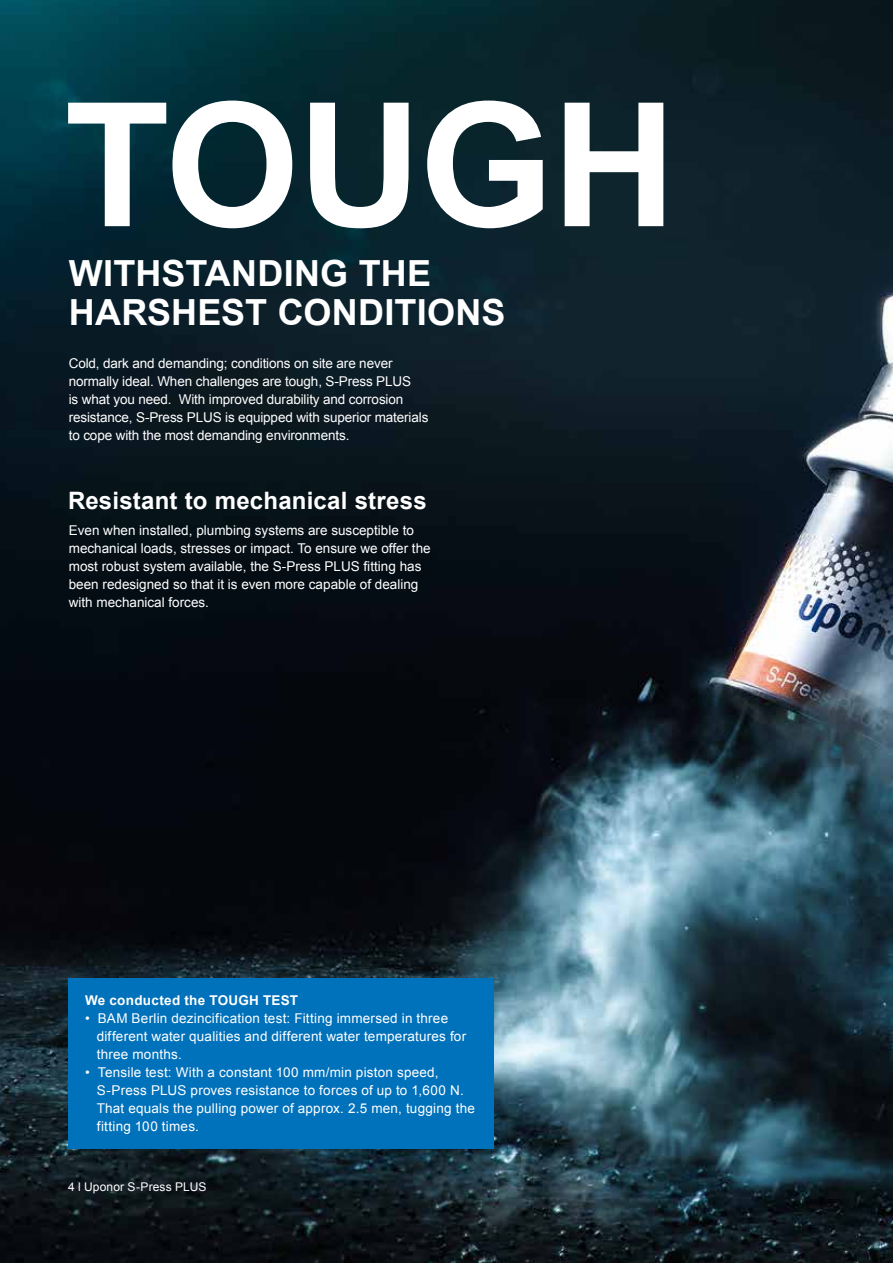
<style>
.page{position:relative;width:893px;height:1263px;background:#fff}
.page>*{position:absolute;margin:0;border:0;box-sizing:border-box;transform-origin:0 0}
.t1{font:700 172.5px "Arial";letter-spacing:-.015em;color:#fff}
.t2{font:700 36px/39px "Arial";letter-spacing:.005em;color:#fff}
.t3{font:700 24px "Arial";letter-spacing:.01em;color:#fff}
.t4{font:13.5px/18px "Arial";color:#fff}
.t5{font:700 13.5px "Arial";letter-spacing:.02em;color:#fff}
.t6{font:12px "Arial";letter-spacing:.015em;color:#fff}
</style>
<div class="page">
<img style="left:0;top:0;width:893px;height:1263px">
<div style="left:68px;top:978px;width:425px;height:170px;background:#0071bb"></div>
<h1 class="t1" style="left:64px;top:51px;width:614px">TOUGH</h1>
<h2 class="t2" style="left:69px;top:255px;width:438px">WITHSTANDING THE<br>HARSHEST CONDITIONS</h2>
<p class="t4" style="left:69px;top:355px;width:361px">Cold, dark and demanding; conditions on site are never normally ideal. When challenges are tough, S-Press PLUS<br>is what you need. With improved durability and corrosion resistance, S-Press PLUS is equipped with superior materials to cope with the most demanding environments.</p>
<h3 class="t3" style="left:68px;top:484px;width:360px">Resistant to mechanical stress</h3>
<p class="t4" style="left:69px;top:522px;width:363px">Even when installed, plumbing systems are susceptible to mechanical loads, stresses or impact. To ensure we offer the most robust system available, the S-Press PLUS fitting has been redesigned so that it is even more capable of dealing with mechanical forces.</p>
<p class="t5" style="left:85px;top:991px;width:215px">We conducted the TOUGH TEST</p>
<p class="t4" style="left:97px;top:1009px;width:371px;text-indent:-12px">• BAM Berlin dezincification test: Fitting immersed in three different water qualities and different water temperatures for three months.</p>
<p class="t4" style="left:97px;top:1063px;width:380px;text-indent:-12px">• Tensile test: With a constant 100 mm/min piston speed, S-Press PLUS proves resistance to forces of up to 1,600 N.<br>That equals the pulling power of approx. 2.5 men, tugging the fitting 100 times.</p>
<p class="t6" style="left:68px;top:1179px;width:140px">4 l Uponor S-Press PLUS</p>
</div>
